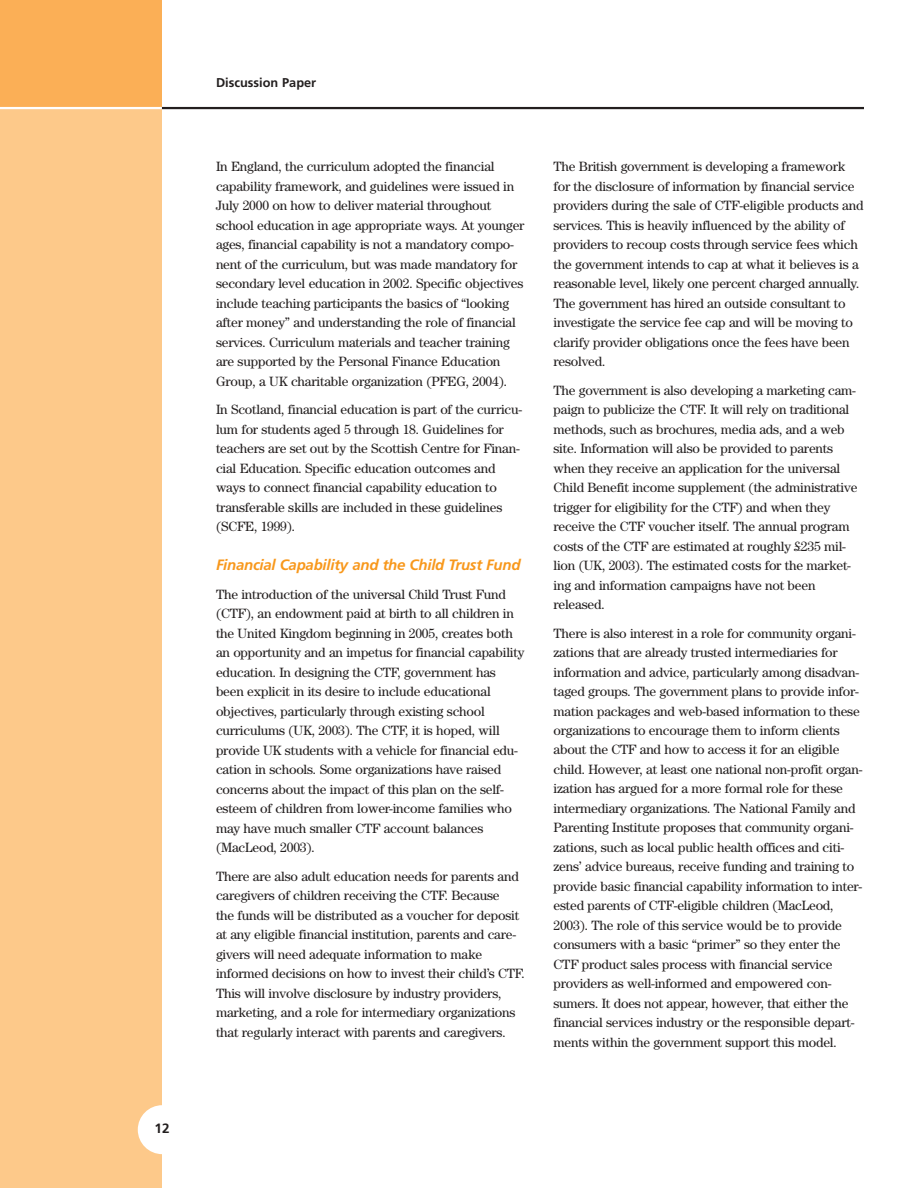
<style>
.page{position:relative;width:918px;height:1188px;background:#fff}
.page>*{position:absolute;margin:0;border:0;box-sizing:border-box;transform-origin:0 0}
.t1{font:italic 700 15px "Frutiger";letter-spacing:-.015em;color:#f8981c}
.t2{font:13.5px/19.5px "Century";letter-spacing:-.015em;color:#231f1f}
.t3{font:700 13.5px "Frutiger";color:#231f1f}
.t4{font:700 12.75px "Frutiger";color:#231f1f}
</style>
<div class="page">
<div style="left:0;top:0;width:162px;height:108px;background:#fbaf56"></div>
<div style="left:0;top:108px;width:162px;height:1080px;background:#fdc98a"></div>
<div style="left:138px;top:1105px;width:49px;height:49px;background:#fff;border-radius:50%"></div>
<hr style="left:162px;top:107px;width:702px;height:2px;background:#231f1f">
<hr style="left:0;top:107px;width:162px;height:2px;background:#fff">
<p class="t3" style="left:155px;top:1123px;width:17px">12</p>
<p class="t4" style="left:216px;top:78px;width:102px">Discussion Paper</p>
<p class="t2" style="left:216px;top:158px;width:310px">In England, the curriculum adopted the financial capability framework, and guidelines were issued in July 2000 on how to deliver material throughout school education in age appropriate ways. At younger ages, financial capability is not a mandatory compo&shy;nent of the curriculum, but was made mandatory for secondary level education in 2002. Specific objectives include teaching participants the basics of “looking after money” and understanding the role of financial services. Curriculum materials and teacher training are supported by the Personal Finance Education Group, a UK charitable organization (PFEG, 2004).</p>
<p class="t2" style="left:216px;top:401px;width:308px">In Scotland, financial education is part of the curricu&shy;lum for students aged 5 through 18. Guidelines for teachers are set out by the Scottish Centre for Finan&shy;cial Education. Specific education outcomes and ways to connect financial capability education to transferable skills are included in these guidelines (SCFE, 1999).</p>
<p class="t1" style="left:216px;top:559px;width:306px">Financial Capability and the Child Trust Fund</p>
<p class="t2" style="left:216px;top:586px;width:310px">The introduction of the universal Child Trust Fund (CTF), an endowment paid at birth to all children in the United Kingdom beginning in 2005, creates both an opportunity and an impetus for financial capability education. In designing the CTF, government has been explicit in its desire to include educational objectives, particularly through existing school curriculums (UK, 2003). The CTF, it is hoped, will provide UK students with a vehicle for financial edu&shy;cation in schools. Some organizations have raised concerns about the impact of this plan on the self&shy;esteem of children from lower-income families who may have much smaller CTF account balances (MacLeod, 2003).</p>
<p class="t2" style="left:216px;top:868px;width:310px">There are also adult education needs for parents and caregivers of children receiving the CTF. Because<br>the funds will be distributed as a voucher for deposit at any eligible financial institution, parents and care&shy;givers will need adequate information to make informed decisions on how to invest their child’s CTF.<br>This will involve disclosure by industry providers, marketing, and a role for intermediary organizations that regularly interact with parents and caregivers.</p>
<p class="t2" style="left:554px;top:158px;width:312px">The British government is developing a framework for the disclosure of information by financial service providers during the sale of CTF-eligible products and services. This is heavily influenced by the ability of providers to recoup costs through service fees which the government intends to cap at what it believes is a reasonable level, likely one percent charged annually.<br>The government has hired an outside consultant to investigate the service fee cap and will be moving to clarify provider obligations once the fees have been resolved.</p>
<p class="t2" style="left:554px;top:381px;width:305px">The government is also developing a marketing cam&shy;paign to publicize the CTF. It will rely on traditional methods, such as brochures, media ads, and a web site. Information will also be provided to parents when they receive an application for the universal Child Benefit income supplement (the administrative trigger for eligibility for the CTF) and when they receive the CTF voucher itself. The annual program costs of the CTF are estimated at roughly £235 mil&shy;lion (UK, 2003). The estimated costs for the market&shy;ing and information campaigns have not been released.</p>
<p class="t2" style="left:554px;top:624px;width:311px">There is also interest in a role for community organi&shy;zations that are already trusted intermediaries for information and advice, particularly among disadvan&shy;taged groups. The government plans to provide infor&shy;mation packages and web-based information to these organizations to encourage them to inform clients about the CTF and how to access it for an eligible child. However, at least one national non-profit organ&shy;ization has argued for a more formal role for these intermediary organizations. The National Family and Parenting Institute proposes that community organi&shy;zations, such as local public health offices and citi&shy;zens’ advice bureaus, receive funding and training to provide basic financial capability information to inter&shy;ested parents of CTF-eligible children (MacLeod, 2003). The role of this service would be to provide consumers with a basic “primer” so they enter the CTF product sales process with financial service providers as well-informed and empowered con&shy;sumers. It does not appear, however, that either the financial services industry or the responsible depart&shy;ments within the government support this model.</p>
</div>
